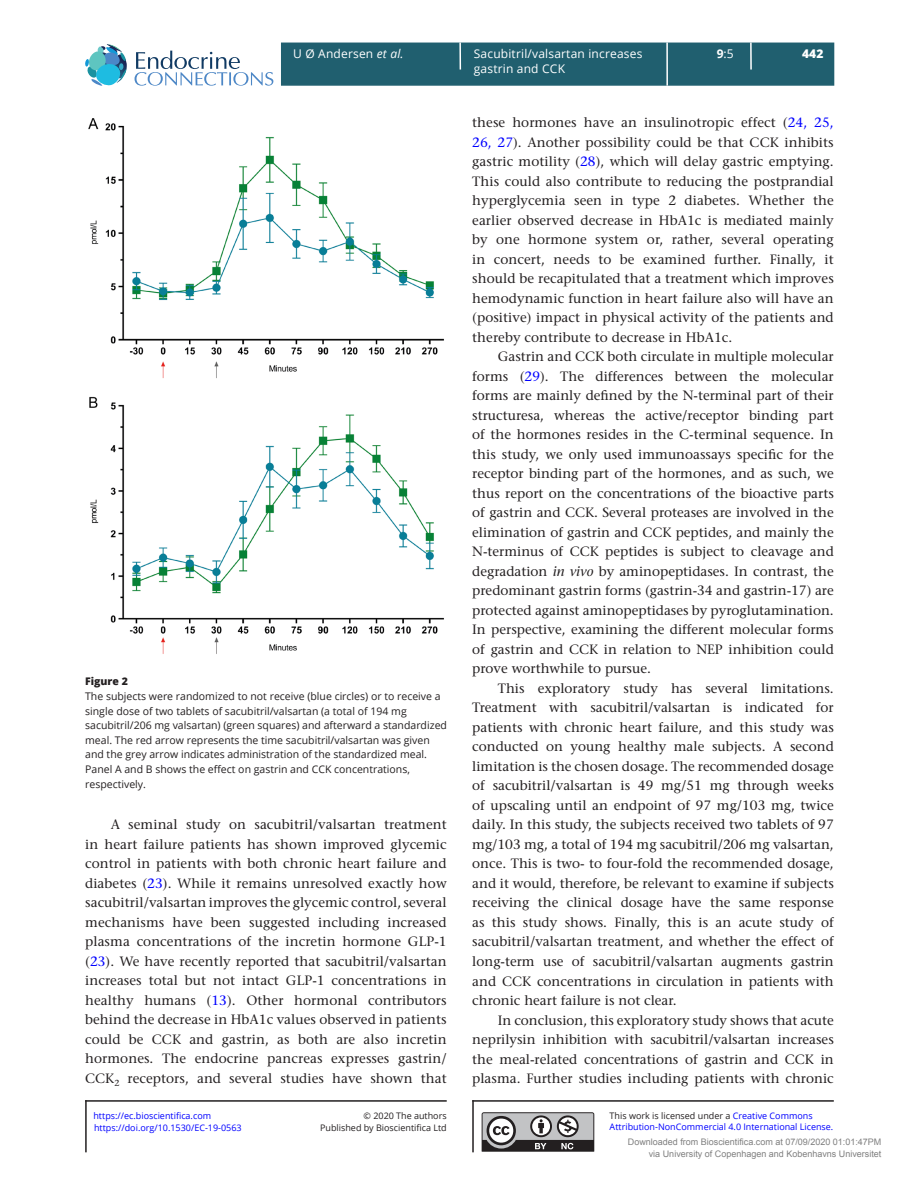
<style>
.page{position:relative;width:919px;height:1187px;background:#fff}
.page>*{position:absolute;margin:0;border:0;box-sizing:border-box;transform-origin:0 0}
.TXI{font:500 13.5px/19.5px "Stone Serif Std";color:#231f20;text-align:justify}
.t1{font:12px/14.7px "Open Sans";letter-spacing:.015em;color:#fff}
.t2{font:800 12px "Open Sans";color:#fff}
.FC{font:10.5px/14.7px "Open Sans";color:#231f20}
.FC-2{font:800 10.5px "Open Sans";color:#231f20}
.t3{font:9px "Open Sans";color:#00f}
.t4{font:9px/12px "Arial";color:#808080;text-align:right}
.t5{font:9px/11.6px "Open Sans";color:#231f20;text-align:right}
.s1{font-style:italic}
.s2{font-weight:700}
.s3{color:#00f}
</style>
<div class="page">
<div style="left:281px;top:43px;width:553px;height:43px;background:#205f6f;border:2px solid #205f6f"></div>
<svg style="left:750px;top:43px;width:1px;height:27px"></svg>
<hr style="left:459px;top:43px;width:2px;height:27px;background:#fff">
<svg style="left:134px;top:51px;width:139px;height:35px"></svg>
<svg style="left:85px;top:44px;width:42px;height:42px"></svg>
<hr style="left:666px;top:43px;width:2px;height:43px;background:#fff">
<img style="left:88px;top:118px;width:356px;height:536px">
<svg style="left:481px;top:1112px;width:113px;height:39px"></svg>
<hr style="left:472px;top:1100px;width:361px;height:1px;background:#231f20">
<hr style="left:472px;top:1100px;width:1px;height:52px;background:#231f20">
<hr style="left:85px;top:1100px;width:361px;height:1px;background:#231f20">
<hr style="left:85px;top:1100px;width:2px;height:52px;background:#231f20">
<p class="t1" style="left:293px;top:46px;width:112px">U Ø Andersen <span class="s1">et al.</span></p>
<p class="t1" style="left:474px;top:46px;width:170px">Sacubitril/valsartan increases gastrin and CCK</p>
<p class="t2" style="left:802px;top:45px;width:23px">442</p>
<p class="t1" style="left:716px;top:46px;width:18px"><span class="s2">9</span>:5</p>
<p class="FC-2" style="left:85px;top:673px;width:44px">Figure 2</p>
<p class="FC" style="left:85px;top:688px;width:363px">The subjects were randomized to not receive (blue circles) or to receive a single dose of two tablets of sacubitril/valsartan (a total of 194 mg sacubitril/206 mg valsartan) (green squares) and afterward a standardized meal. The red arrow represents the time sacubitril/valsartan was given and the grey arrow indicates administration of the standardized meal.<br>Panel A and B shows the effect on gastrin and CCK concentrations, respectively.</p>
<p class="TXI" style="left:85px;top:814px;width:363px;text-indent:26px">A seminal study on sacubitril/valsartan treatment in heart failure patients has shown improved glycemic control in patients with both chronic heart failure and diabetes (<span class="s3">23</span>). While it remains unresolved exactly how sacubitril/valsartan improves the glycemic control, several mechanisms have been suggested including increased plasma concentrations of the incretin hormone GLP-1 (<span class="s3">23</span>). We have recently reported that sacubitril/valsartan increases total but not intact GLP-1 concentrations in healthy humans (<span class="s3">13</span>). Other hormonal contributors behind the decrease in HbA1c values observed in patients could be CCK and gastrin, as both are also incretin hormones. The endocrine pancreas expresses gastrin/ CCK<sub>2</sub> receptors, and several studies have shown that</p>
<p class="TXI" style="left:472px;top:113px;width:363px">these hormones have an insulinotropic effect (<span class="s3">24, 25, 26, 27</span>). Another possibility could be that CCK inhibits gastric motility (<span class="s3">28</span>), which will delay gastric emptying.<br>This could also contribute to reducing the postprandial hyperglycemia seen in type 2 diabetes. Whether the earlier observed decrease in HbA1c is mediated mainly by one hormone system or, rather, several operating in concert, needs to be examined further. Finally, it should be recapitulated that a treatment which improves hemodynamic function in heart failure also will have an (positive) impact in physical activity of the patients and thereby contribute to decrease in HbA1c.</p>
<p class="TXI" style="left:472px;top:347px;width:363px;text-indent:26px">Gastrin and CCK both circulate in multiple molecular forms (<span class="s3">29</span>). The differences between the molecular forms are mainly defined by the N-terminal part of their structuresa, whereas the active/receptor binding part of the hormones resides in the C-terminal sequence. In this study, we only used immunoassays specific for the receptor binding part of the hormones, and as such, we thus report on the concentrations of the bioactive parts of gastrin and CCK. Several proteases are involved in the elimination of gastrin and CCK peptides, and mainly the N-terminus of CCK peptides is subject to cleavage and degradation <span class="s1">in vivo</span> by aminopeptidases. In contrast, the predominant gastrin forms (gastrin-34 and gastrin-17) are protected against aminopeptidases by pyroglutamination.<br>In perspective, examining the different molecular forms of gastrin and CCK in relation to NEP inhibition could prove worthwhile to pursue.</p>
<p class="TXI" style="left:472px;top:678px;width:363px;text-indent:26px">This exploratory study has several limitations.<br>Treatment with sacubitril/valsartan is indicated for patients with chronic heart failure, and this study was conducted on young healthy male subjects. A second limitation is the chosen dosage. The recommended dosage of sacubitril/valsartan is 49 mg/51 mg through weeks of upscaling until an endpoint of 97 mg/103 mg, twice daily. In this study, the subjects received two tablets of 97 mg/103 mg, a total of 194 mg sacubitril/206 mg valsartan, once. This is two- to four-fold the recommended dosage, and it would, therefore, be relevant to examine if subjects receiving the clinical dosage have the same response as this study shows. Finally, this is an acute study of sacubitril/valsartan treatment, and whether the effect of long-term use of sacubitril/valsartan augments gastrin and CCK concentrations in circulation in patients with chronic heart failure is not clear.</p>
<p class="TXI" style="left:472px;top:1010px;width:363px;text-indent:26px">In conclusion, this exploratory study shows that acute neprilysin inhibition with sacubitril/valsartan increases the meal-related concentrations of gastrin and CCK in plasma. Further studies including patients with chronic</p>
<p class="t3" style="left:93px;top:1109px;width:119px">https://ec.bioscientifica.com</p>
<p class="t5" style="left:320px;top:1109px;width:128px">© 2020 The authors<br>Published by Bioscientifica Ltd</p>
<p class="t5" style="left:609px;top:1109px;width:204px">This work is licensed under a <span class="s3">Creative Commons</span></p>
<p class="t3" style="left:94px;top:1121px;width:149px">https://doi.org/10.1530/EC-19-0563</p>
<p class="t3" style="left:609px;top:1120px;width:225px">Attribution-NonCommercial 4.0 International License.</p>
<p class="t4" style="left:627px;top:1136px;width:255px">Downloaded from Bioscientifica.com at 07/09/2020 01:01:47PM via University of Copenhagen and Kobenhavns Universitet</p>
</div>
